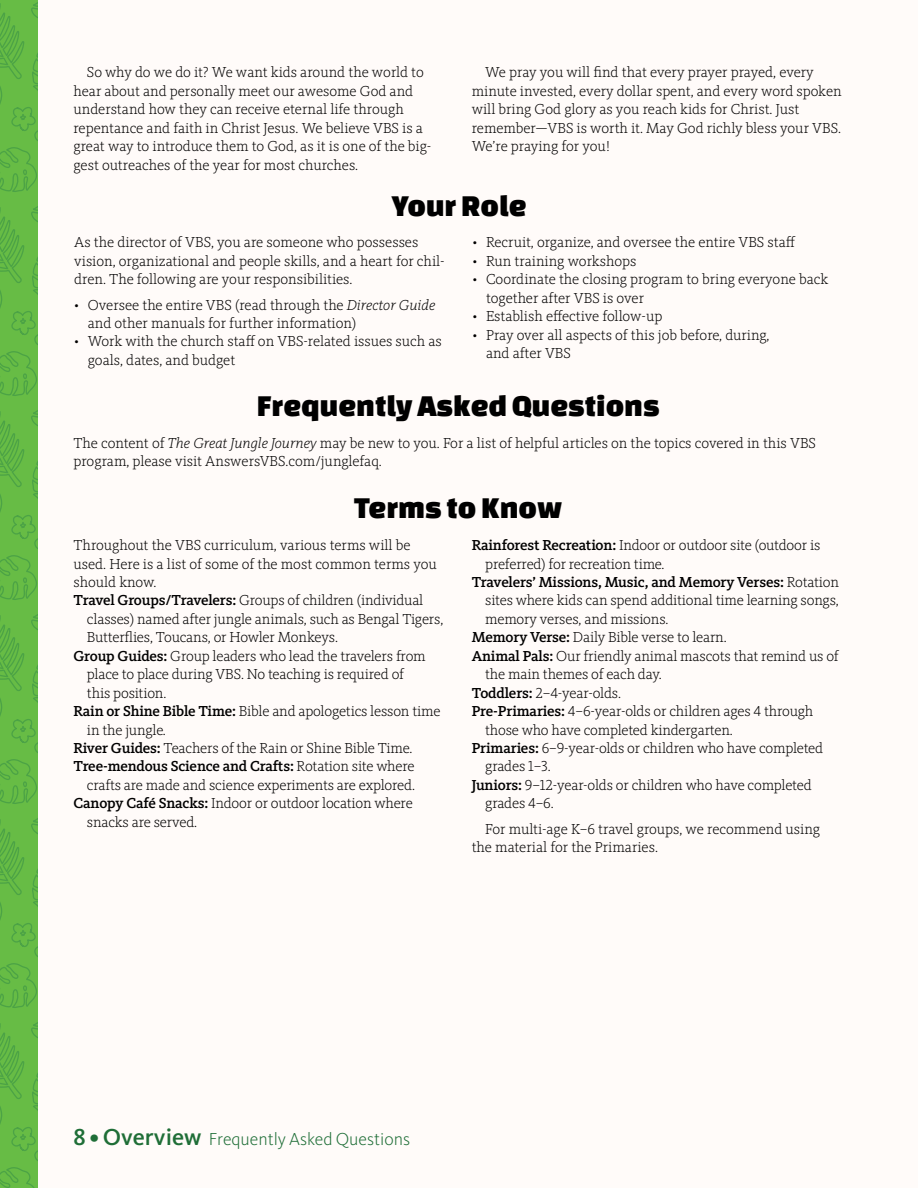
<style>
.page{position:relative;width:918px;height:1188px;background:#fff}
.page>*{position:absolute;margin:0;border:0;box-sizing:border-box;transform-origin:0 0}
.t1{font:31.5px "Changa One";color:#000}
.t2{font:300 18px "Kievit OT";color:#1f6e37}
.t3{font:300 15px/18.5px "Kievit Slab OT";letter-spacing:-.01em;color:#000}
.t4{font:500 15px "Kievit Slab OT";letter-spacing:-.01em;color:#000}
.s1{font-style:italic}
.s2{font-weight:500}
.s3{font-weight:300}
.s4{font-weight:500;font-size:24px}
</style>
<div class="page">
<svg style="left:0;top:0;width:38px;height:1188px;background:#63b845"></svg>
<div style="left:39px;top:0;width:879px;height:1188px;background:#fffbf9"></div>
<p class="t3" style="left:73px;top:63px;width:359px;text-indent:14px">So why do we do it? We want kids around the world to hear about and personally meet our awesome God and understand how they can receive eternal life through repentance and faith in Christ Jesus. We believe VBS is a great way to introduce them to God, as it is one of the big&shy;gest outreaches of the year for most churches.</p>
<p class="t3" style="left:472px;top:63px;width:372px;text-indent:14px">We pray you will find that every prayer prayed, every minute invested, every dollar spent, and every word spoken will bring God glory as you reach kids for Christ. Just remember—VBS is worth it. May God richly bless your VBS.<br>We’re praying for you!</p>
<h1 class="t1" style="left:391px;top:188px;width:137px">Your Role</h1>
<p class="t3" style="left:74px;top:233px;width:372px">As the director of VBS, you are someone who possesses vision, organizational and people skills, and a heart for chil&shy;dren. The following are your responsibilities.</p>
<p class="t3" style="left:88px;top:296px;width:349px;text-indent:-13px">• Oversee the entire VBS (read through the <span class="s1">Director Guide </span>and other manuals for further information)</p>
<p class="t3" style="left:88px;top:332px;width:356px;text-indent:-14px">• Work with the church staff on VBS-related issues such as goals, dates, and budget</p>
<p class="t3" style="left:472px;top:233px;width:324px">• Recruit, organize, and oversee the entire VBS staff</p>
<p class="t3" style="left:472px;top:252px;width:165px">• Run training workshops</p>
<p class="t3" style="left:486px;top:270px;width:344px;text-indent:-14px">• Coordinate the closing program to bring everyone back together after VBS is over</p>
<p class="t3" style="left:472px;top:307px;width:191px">• Establish effective follow-up</p>
<p class="t3" style="left:486px;top:326px;width:285px;text-indent:-14px">• Pray over all aspects of this job before, during, and after VBS</p>
<h1 class="t1" style="left:257px;top:388px;width:404px">Frequently Asked Questions</h1>
<p class="t3" style="left:73px;top:434px;width:744px">The content of <span class="s1">The Great Jungle Journey</span> may be new to you. For a list of helpful articles on the topics covered in this VBS program, please visit AnswersVBS.com/junglefaq.</p>
<h1 class="t1" style="left:354px;top:490px;width:210px">Terms to Know</h1>
<p class="t3" style="left:73px;top:536px;width:339px">Throughout the VBS curriculum, various terms will be</p>
<p class="t3" style="left:73px;top:555px;width:365px">used. Here is a list of some of the most common terms you</p>
<p class="t3" style="left:73px;top:573px;width:85px">should know.</p>
<p class="t3" style="left:73px;top:591px;width:351px"><span class="s2">Travel Groups/Travelers:</span> Groups of children (individual</p>
<p class="t3" style="left:87px;top:610px;width:358px">classes) named after jungle animals, such as Bengal Tigers,</p>
<p class="t3" style="left:87px;top:628px;width:253px">Butterflies, Toucans, or Howler Monkeys.</p>
<p class="t3" style="left:73px;top:647px;width:354px"><span class="s2">Group Guides:</span> Group leaders who lead the travelers from</p>
<p class="t3" style="left:87px;top:665px;width:319px">place to place during VBS. No teaching is required of</p>
<p class="t3" style="left:87px;top:684px;width:81px">this position.</p>
<p class="t3" style="left:73px;top:702px;width:369px"><span class="s2">Rain or Shine Bible Time:</span> Bible and apologetics lesson time</p>
<p class="t3" style="left:87px;top:721px;width:81px">in the jungle.</p>
<p class="t3" style="left:73px;top:739px;width:340px"><span class="s2">River Guides:</span> Teachers of the Rain or Shine Bible Time.</p>
<p class="t4" style="left:73px;top:758px;width:343px">Tree-mendous Science and Crafts: <span class="s3">Rotation site where</span></p>
<p class="t3" style="left:87px;top:776px;width:330px">crafts are made and science experiments are explored.</p>
<p class="t3" style="left:73px;top:794px;width:341px"><span class="s2">Canopy Café Snacks:</span> Indoor or outdoor location where</p>
<p class="t3" style="left:87px;top:813px;width:112px">snacks are served.</p>
<p class="t3" style="left:472px;top:536px;width:350px"><span class="s2">Rainforest Recreation:</span> Indoor or outdoor site (outdoor is</p>
<p class="t3" style="left:485px;top:555px;width:181px">preferred) for recreation time.</p>
<p class="t4" style="left:472px;top:573px;width:369px">Travelers’ Missions, Music, and Memory Verses: <span class="s3">Rotation</span></p>
<p class="t3" style="left:485px;top:591px;width:355px">sites where kids can spend additional time learning songs,</p>
<p class="t3" style="left:485px;top:610px;width:185px">memory verses, and missions.</p>
<p class="t3" style="left:472px;top:628px;width:257px"><span class="s2">Memory Verse:</span> Daily Bible verse to learn.</p>
<p class="t3" style="left:472px;top:647px;width:369px"><span class="s2">Animal Pals:</span> Our friendly animal mascots that remind us of</p>
<p class="t3" style="left:485px;top:665px;width:178px">the main themes of each day.</p>
<p class="t3" style="left:472px;top:684px;width:151px"><span class="s2">Toddlers:</span> 2–4-year-olds.</p>
<p class="t3" style="left:472px;top:702px;width:343px"><span class="s2">Pre-Primaries:</span> 4–6-year-olds or children ages 4 through</p>
<p class="t3" style="left:485px;top:721px;width:249px">those who have completed kindergarten.</p>
<p class="t3" style="left:472px;top:739px;width:353px"><span class="s2">Primaries:</span> 6–9-year-olds or children who have completed</p>
<p class="t3" style="left:485px;top:757px;width:67px">grades 1–3.</p>
<p class="t3" style="left:472px;top:776px;width:342px"><span class="s2">Juniors:</span> 9–12-year-olds or children who have completed</p>
<p class="t3" style="left:485px;top:794px;width:70px">grades 4–6.</p>
<p class="t3" style="left:472px;top:820px;width:350px;text-indent:14px">For multi-age K–6 travel groups, we recommend using the material for the Primaries.</p>
<p class="t2" style="left:73px;top:1129px;width:338px"><span class="s4">8 • Overview</span> Frequently Asked Questions</p>
</div>
